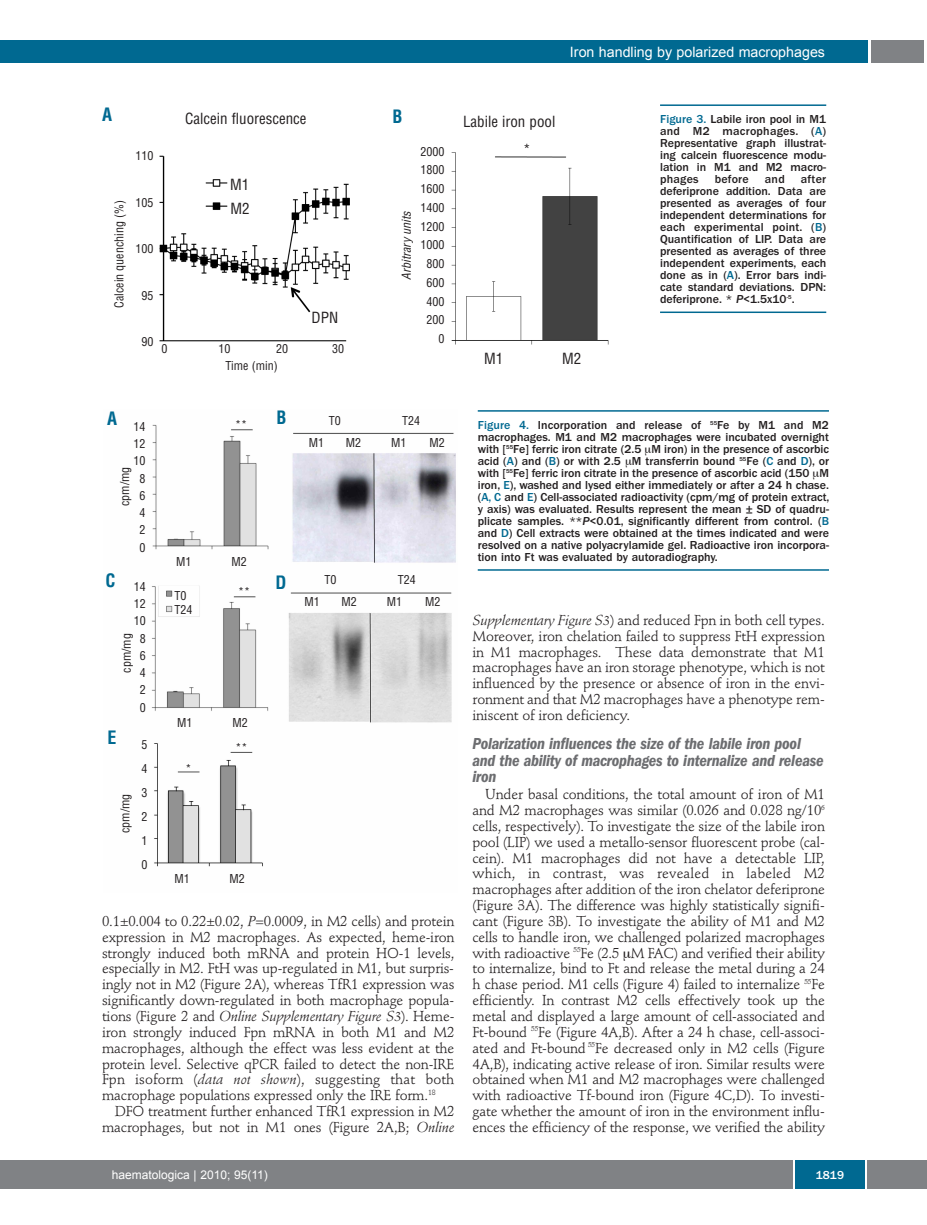
<style>
.page{position:relative;width:927px;height:1225px;background:#fff}
.page>*{position:absolute;margin:0;border:0;box-sizing:border-box;transform-origin:0 0}
.t1{font:700 condensed 18px "Helvetica";color:#006991}
.t2{font:italic 600 condensed 16.5px/16.5px "Franklin Gothic";letter-spacing:-.015em;color:#6c6d70}
.t3{font:condensed 15px/28.3px "Helvetica";color:#231f20}
.t4{font:14.25px/15.9px "Stempel Schneidler";letter-spacing:-.015em;color:#231f20;text-align:justify}
.t5{font:14.25px "Arial";color:#fff}
.t6{font:500 12px/12px "Franklin Gothic";color:#231f20;text-align:justify}
.t7{font:condensed 12px/17.2px "Helvetica";color:#231f20;text-align:center}
.t8{font:12px "Arial";color:#fff}
.t9{font:italic condensed 12px "Helvetica";letter-spacing:.005em;color:#231f20}
.t10{font:500 12px "Franklin Gothic";color:#fff}
.s1{color:#006991}
.s2{font-style:italic}
</style>
<div class="page">
<div style="left:871px;top:40px;width:52px;height:22px;background:#808285"></div>
<div style="left:18px;top:40px;width:849px;height:22px;background:#006991"></div>
<div style="left:17px;top:1160px;width:910px;height:28px;background:#808285"></div>
<div style="left:795px;top:1160px;width:70px;height:28px;background:#006991"></div>
<hr style="left:793px;top:1160px;width:2px;height:28px;background:#fff">
<hr style="left:865px;top:1160px;width:2px;height:28px;background:#fff">
<div style="left:0;top:40px;width:19px;height:22px;background:#006991"></div>
<div style="left:0;top:1160px;width:18px;height:28px;background:#808285"></div>
<img style="left:159px;top:152px;width:450px;height:193px">
<hr style="left:660px;top:104px;width:166px;height:2px;background:#006991">
<hr style="left:660px;top:311px;width:166px;height:2px;background:#006991">
<img style="left:151px;top:424px;width:305px;height:443px">
<hr style="left:478px;top:410px;width:351px;height:2px;background:#006991">
<hr style="left:478px;top:569px;width:351px;height:2px;background:#006991">
<p class="t5" style="left:570px;top:44px;width:257px">Iron handling by polarized macrophages</p>
<p class="t1" style="left:102px;top:104px;width:12px">A</p>
<p class="t3" style="left:185px;top:105px;width:123px">Calcein fluorescence</p>
<p class="t1" style="left:393px;top:106px;width:12px">B</p>
<p class="t3" style="left:523px;top:107px;width:34px;text-indent:-60px">Labile iron pool *</p>
<p class="t7" style="left:420px;top:142px;width:25px;line-height:18.8px;text-align:right">2000<br>1800<br>1600<br>1400<br>1200<br>1000<br>800<br>600<br>400<br>200<br>0</p>
<p class="t7" style="left:135px;top:147px;width:19px">110</p>
<p class="t7" style="left:135px;top:194px;width:19px">105</p>
<p class="t7" style="left:135px;top:240px;width:19px">100</p>
<p class="t7" style="left:141px;top:287px;width:13px">95</p>
<p class="t7" style="left:141px;top:333px;width:13px">90</p>
<p class="t3" style="left:230px;top:171px;width:21px">M1</p>
<p class="t7" style="left:111px;top:308px;width:109px;rotate:-90deg">Calcein quenching (%)</p>
<p class="t9" style="left:400px;top:280px;width:70px;rotate:-90deg">Arbitrary units</p>
<p class="t3" style="left:230px;top:195px;width:21px">M2</p>
<p class="t3" style="left:312px;top:304px;width:28px">DPN</p>
<p class="t7" style="left:162px;top:340px;width:7px">0</p>
<p class="t7" style="left:219px;top:340px;width:13px">10</p>
<p class="t7" style="left:276px;top:340px;width:13px">20</p>
<p class="t7" style="left:332px;top:340px;width:13px">30</p>
<p class="t7" style="left:225px;top:357px;width:54px">Time (min)</p>
<p class="t3" style="left:484px;top:344px;width:21px">M1</p>
<p class="t3" style="left:562px;top:345px;width:21px">M2</p>
<p class="t6" style="left:660px;top:114px;width:168px"><span class="s1">Figure 3.</span> Labile iron pool in M1 and M2 macrophages. (<span class="s1">A</span>)<br>Representative graph illustrat&shy;ing calcein fluorescence modu&shy;lation in M1 and M2 macro&shy;phages</p>
<p class="t6" style="left:660px;top:174px;width:168px;text-indent:141px">after deferiprone addition. Data are presented as averages of four independent determinations for each experimental point. (<span class="s1">B</span>)<br>Quantification of LIP. Data are presented as averages of three independent experiments, each done as in (<span class="s1">A</span>). Error bars indi&shy;cate standard deviations. DPN: deferiprone. * <span class="s2">P</span>&lt;1.5x10<sup>-5</sup>.</p>
<p class="t6" style="left:715px;top:174px;width:36px">before</p>
<p class="t6" style="left:765px;top:174px;width:21px">and</p>
<p class="t1" style="left:107px;top:408px;width:12px">A</p>
<p class="t7" style="left:133px;top:418px;width:13px">14<br>12<br>10<br>8<br>6<br>4<br>2<br>0</p>
<p class="t7" style="left:134px;top:578px;width:13px">14<br>12<br>10<br>8<br>6<br>4<br>2<br>0</p>
<p class="t7" style="left:142px;top:733px;width:7px;line-height:24px;text-align:justify">5<br>4<br>3<br>2<br>1<br>0</p>
<p class="t7" style="left:116px;top:506px;width:41px;rotate:-90deg">cpm/mg</p>
<p class="t1" style="left:106px;top:570px;width:12px">C</p>
<p class="t7" style="left:118px;top:673px;width:41px;rotate:-90deg">cpm/mg</p>
<p class="t1" style="left:108px;top:727px;width:10px">E</p>
<p class="t7" style="left:117px;top:833px;width:41px;rotate:-90deg">cpm/mg</p>
<p class="t7" style="left:235px;top:416px;width:13px">**</p>
<p class="t7" style="left:176px;top:554px;width:17px">M1</p>
<p class="t7" style="left:231px;top:554px;width:17px">M2</p>
<p class="t7" style="left:174px;top:588px;width:19px;line-height:14.4px;text-align:left">T0<br>T24</p>
<p class="t7" style="left:238px;top:583px;width:13px">**</p>
<p class="t7" style="left:177px;top:714px;width:17px">M1</p>
<p class="t7" style="left:232px;top:714px;width:17px">M2</p>
<p class="t7" style="left:185px;top:760px;width:7px">*</p>
<p class="t7" style="left:236px;top:739px;width:13px">**</p>
<p class="t7" style="left:174px;top:870px;width:17px">M1</p>
<p class="t7" style="left:230px;top:870px;width:17px">M2</p>
<p class="t1" style="left:276px;top:407px;width:12px">B</p>
<p class="t7" style="left:329px;top:412px;width:13px">T0</p>
<p class="t7" style="left:402px;top:412px;width:19px">T24</p>
<p class="t7" style="left:309px;top:435px;width:17px">M1</p>
<p class="t7" style="left:346px;top:435px;width:17px">M2</p>
<p class="t7" style="left:391px;top:435px;width:17px">M1</p>
<p class="t7" style="left:429px;top:435px;width:17px">M2</p>
<p class="t1" style="left:275px;top:572px;width:12px">D</p>
<p class="t7" style="left:324px;top:571px;width:13px">T0</p>
<p class="t7" style="left:398px;top:571px;width:19px">T24</p>
<p class="t7" style="left:305px;top:593px;width:17px">M1</p>
<p class="t7" style="left:341px;top:593px;width:17px">M2</p>
<p class="t7" style="left:387px;top:593px;width:17px">M1</p>
<p class="t7" style="left:425px;top:593px;width:17px">M2</p>
<p class="t4" style="left:102px;top:914px;width:354px">0.1±0.004 to 0.22±0.02, <span class="s2">P</span>=0.0009, in M2 cells) and protein expression in M2 macrophages. As expected, heme-iron strongly induced both mRNA and protein HO-1 levels, especially in M2. FtH was up-regulated in M1, but surpris&shy;ingly not in M2 (Figure 2A), whereas TfR1 expression was significantly down-regulated in both macrophage popula&shy;tions (Figure 2 and <span class="s2">Online Supplementary Figure S3</span>). Heme&shy;iron strongly induced Fpn mRNA in both M1 and M2 macrophages, although the effect was less evident at the protein level. Selective qPCR failed to detect the non-IRE Fpn isoform (<span class="s2">data not shown</span>), suggesting that both macrophage populations expressed only the IRE form.<sup>18</sup></p>
<p class="t4" style="left:102px;top:1104px;width:354px;text-align:right">DFO treatment further enhanced TfR1 expression in M2 macrophages, but not in M1 ones (Figure 2A,B; <span class="s2">Online</span></p>
<p class="t6" style="left:478px;top:420px;width:353px"><span class="s1">Figure 4.</span> Incorporation and release of <sup>55</sup>Fe by M1 and M2 macrophages. M1 and M2 macrophages were incubated overnight with [<sup>55</sup>Fe] ferric iron citrate (2.5 M iron) in the presence of ascorbic acid (<span class="s1">A</span>) and (<span class="s1">B</span>) or with 2.5 M transferrin bound <sup>55</sup>Fe (<span class="s1">C</span> and <span class="s1">D</span>), or with [<sup>55</sup>Fe] ferric iron citrate in the presence of ascorbic acid (150 M iron, <span class="s1">E</span>), washed and lysed either immediately or after a 24 h chase. (<span class="s1">A, C</span> and <span class="s1">E</span>) Cell-associated radioactivity (cpm/mg of protein extract, y axis) was evaluated. Results represent the mean ± SD of quadru&shy;plicate samples. **<span class="s2">P</span>&lt;0.01, significantly different from control. (<span class="s1">B </span>and <span class="s1">D</span>) Cell extracts were obtained at the times indicated and were resolved on a native polyacrylamide gel. Radioactive iron incorpora&shy;tion into Ft was evaluated by autoradiography.</p>
<p class="t4" style="left:472px;top:613px;width:354px"><span class="s2">Supplementary Figure S3</span>) and reduced Fpn in both cell types.<br>Moreover, iron chelation failed to suppress FtH expression in M1 macrophages. These data demonstrate that M1 macrophages have an iron storage phenotype, which is not influenced by the presence or absence of iron in the envi&shy;ronment and that M2 macrophages have a phenotype rem&shy;iniscent of iron deficiency.</p>
<p class="t2" style="left:472px;top:736px;width:353px">Polarization influences the size of the labile iron pool and the ability of macrophages to internalize and release iron</p>
<p class="t4" style="left:472px;top:787px;width:354px;text-indent:13px">Under basal conditions, the total amount of iron of M1 and M2 macrophages was similar (0.026 and 0.028 ng/10<sup>6 </sup>cells, respectively). To investigate the size of the labile iron pool (LIP) we used a metallo-sensor fluorescent probe (cal&shy;cein). M1 macrophages did not have a detectable LIP, which, in contrast, was revealed in labeled M2 macrophages after addition of the iron chelator deferiprone (Figure 3A). The difference was highly statistically signifi&shy;cant (Figure 3B). To investigate the ability of M1 and M2 cells to handle iron, we challenged polarized macrophages with radioactive <sup>55</sup>Fe (2.5 M FAC) and verified their ability to internalize, bind to Ft and release the metal during a 24 h chase period. M1 cells (Figure 4) failed to internalize <sup>55</sup>Fe efficiently. In contrast M2 cells effectively took up the metal and displayed a large amount of cell-associated and Ft-bound <sup>55</sup>Fe (Figure 4A,B). After a 24 h chase, cell-associ&shy;ated and Ft-bound <sup>55</sup>Fe decreased only in M2 cells (Figure 4A,B), indicating active release of iron. Similar results were obtained when M1 and M2 macrophages were challenged with radioactive Tf-bound iron (Figure 4C,D). To investi&shy;gate whether the amount of iron in the environment influ&shy;ences the efficiency of the response, we verified the ability</p>
<p class="t8" style="left:112px;top:1168px;width:158px">haematologica | 2010; 95(11)</p>
<p class="t10" style="left:816px;top:1171px;width:30px">1819</p>
</div>
